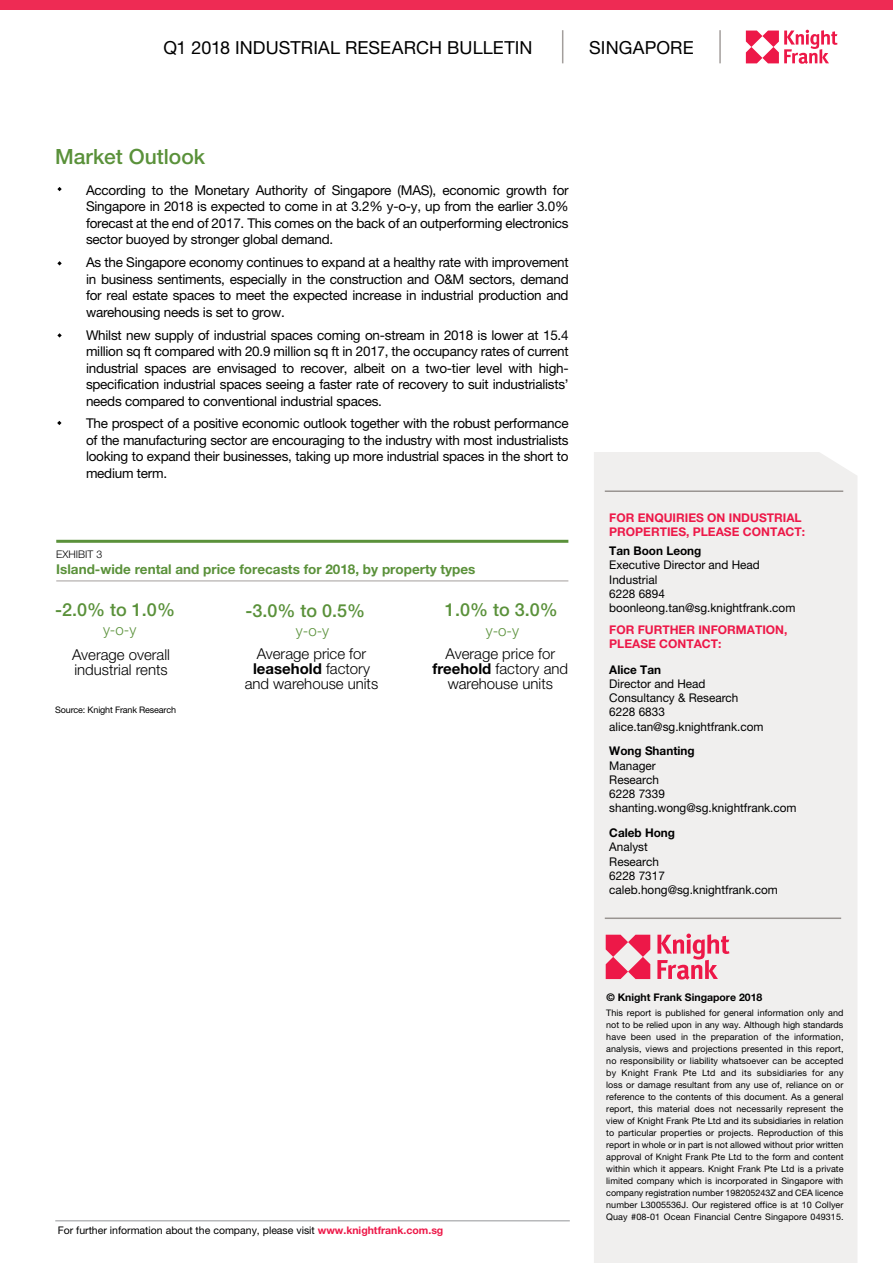
<style>
.page{position:relative;width:893px;height:1263px;background:#fff}
.page>*{position:absolute;margin:0;border:0;box-sizing:border-box;transform-origin:0 0}
.t1{font:500 21px "Helvetica Neue LT Std";color:#5a913a}
.t2{font:18px "Helvetica Neue LT Std";letter-spacing:.005em;color:#000}
.t3{font:500 18px "Helvetica Neue LT Std";color:#5a913a}
.t4{font:300 15px/15px "Helvetica Neue LT Std";color:#000;text-align:center}
.t5{font:300 15px "Helvetica Neue LT Std";color:#5a913a}
.t6{font:13.5px/16.5px "Helvetica Neue LT Std";letter-spacing:-.02em;color:#000;text-align:justify}
.t7{font:700 13.5px "Helvetica Neue LT Std";color:#5a913a}
.t8{font:12px/14.2px "Helvetica Neue LT Std";color:#000}
.t9{font:700 12px/14.2px "Helvetica Neue LT Std";color:#ed1848}
.t10{font:700 12px "Helvetica Neue LT Std";color:#000}
.t11{font:10.5px "Helvetica Neue LT Std";color:#000}
.t12{font:700 10.5px "Helvetica Neue LT Std";color:#000}
.t13{font:300 10.5px "Helvetica Neue LT Std";color:#000}
.t14{font:9px/12px "Helvetica Neue LT Std";letter-spacing:.01em;color:#000;text-align:justify}
.t15{font:9px "Helvetica Neue LT Std";letter-spacing:-.02em;color:#000}
.s1{font-weight:700}
.s2{font-weight:700;color:#ed1848}
</style>
<div class="page">
<svg style="left:746px;top:30px;width:91px;height:34px"></svg>
<hr style="left:719px;top:30px;width:2px;height:33px;background:#a39e9c">
<hr style="left:562px;top:30px;width:1px;height:33px;background:#a39e9c">
<div style="left:0;top:0;width:893px;height:9px;background:#ee2b54"></div>
<div style="left:594px;top:452px;width:263px;height:811px;background:#f0efee"></div>
<hr style="left:605px;top:490px;width:238px;height:2px;background:#a39e9c">
<hr style="left:605px;top:917px;width:236px;height:2px;background:#a39e9c">
<svg style="left:606px;top:935px;width:44px;height:44px;background:#ed5f7f"></svg>
<svg style="left:657px;top:933px;width:72px;height:47px;background:#eea0b1"></svg>
<hr style="left:55px;top:1220px;width:515px;height:1px;background:#939598">
<svg style="left:57px;top:187px;width:5px;height:4px"></svg>
<svg style="left:57px;top:261px;width:5px;height:4px"></svg>
<svg style="left:57px;top:333px;width:5px;height:5px"></svg>
<svg style="left:57px;top:421px;width:5px;height:4px"></svg>
<hr style="left:56px;top:540px;width:512px;height:3px;background:#5a913a">
<hr style="left:56px;top:580px;width:512px;height:1px;background:#a39e9c">
<h2 class="t2" style="left:163px;top:37px;width:371px">Q1 2018 INDUSTRIAL RESEARCH BULLETIN</h2>
<h2 class="t2" style="left:589px;top:37px;width:106px">SINGAPORE</h2>
<h1 class="t1" style="left:55px;top:144px;width:151px">Market Outlook</h1>
<p class="t6" style="left:86px;top:181px;width:484px">According to the Monetary Authority of Singapore (MAS), economic growth for Singapore in 2018 is expected to come in at 3.2% y-o-y, up from the earlier 3.0% forecast at the end of 2017. This comes on the back of an outperforming electronics sector buoyed by stronger global demand.</p>
<p class="t6" style="left:86px;top:254px;width:484px">As the Singapore economy continues to expand at a healthy rate with improvement in business sentiments, especially in the construction and O&amp;M sectors, demand for real estate spaces to meet the expected increase in industrial production and warehousing needs is set to grow.</p>
<p class="t6" style="left:86px;top:326px;width:484px">Whilst new supply of industrial spaces coming on-stream in 2018 is lower at 15.4 million sq ft compared with 20.9 million sq ft in 2017, the occupancy rates of current industrial spaces are envisaged to recover, albeit on a two-tier level with high&shy;specification industrial spaces seeing a faster rate of recovery to suit industrialists’ needs compared to conventional industrial spaces.</p>
<p class="t6" style="left:86px;top:415px;width:484px">The prospect of a positive economic outlook together with the robust performance of the manufacturing sector are encouraging to the industry with most industrialists looking to expand their businesses, taking up more industrial spaces in the short to medium term.</p>
<p class="t13" style="left:56px;top:547px;width:47px">EXHIBIT 3</p>
<p class="t7" style="left:56px;top:561px;width:421px">Island-wide rental and price forecasts for 2018, by property types</p>
<h2 class="t3" style="left:55px;top:599px;width:121px">-2.0% to 1.0%</h2>
<p class="t5" style="left:103px;top:621px;width:35px">y-o-y</p>
<h2 class="t3" style="left:445px;top:599px;width:114px">1.0% to 3.0%</h2>
<p class="t5" style="left:486px;top:621px;width:35px">y-o-y</p>
<h2 class="t3" style="left:246px;top:599px;width:121px">-3.0% to 0.5%</h2>
<p class="t5" style="left:296px;top:621px;width:35px">y-o-y</p>
<p class="t4" style="left:72px;top:647px;width:99px;text-align:left">Average overall industrial rents</p>
<p class="t4" style="left:245px;top:645px;width:135px">Average price for <span class="s1">leasehold</span> factory and warehouse units</p>
<p class="t4" style="left:433px;top:646px;width:137px">Average price for <span class="s1">freehold</span> factory and warehouse units</p>
<p class="t15" style="left:55px;top:704px;width:122px">Source: Knight Frank Research</p>
<p class="t9" style="left:609px;top:511px;width:197px">FOR ENQUIRIES ON INDUSTRIAL<br>PROPERTIES, PLEASE CONTACT:</p>
<p class="t10" style="left:609px;top:543px;width:94px">Tan Boon Leong</p>
<p class="t8" style="left:609px;top:558px;width:188px">Executive Director and Head<br>Industrial<br>6228 6894 boonleong.tan@sg.knightfrank.com</p>
<p class="t9" style="left:609px;top:622px;width:180px">FOR FURTHER INFORMATION,<br>PLEASE CONTACT:</p>
<p class="t10" style="left:609px;top:662px;width:53px">Alice Tan</p>
<p class="t8" style="left:609px;top:676px;width:156px">Director and Head<br>Consultancy &amp; Research<br>6228 6833 alice.tan@sg.knightfrank.com</p>
<p class="t10" style="left:609px;top:743px;width:87px">Wong Shanting</p>
<p class="t8" style="left:609px;top:758px;width:189px">Manager<br>Research<br>6228 7339 shanting.wong@sg.knightfrank.com</p>
<p class="t10" style="left:609px;top:825px;width:67px">Caleb Hong</p>
<p class="t8" style="left:609px;top:840px;width:170px">Analyst<br>Research<br>6228 7317 caleb.hong@sg.knightfrank.com</p>
<p class="t11" style="left:58px;top:1224px;width:387px">For further information about the company, please visit <span class="s2">www.knightfrank.com.sg</span></p>
<p class="t12" style="left:606px;top:990px;width:158px">© Knight Frank Singapore 2018</p>
<p class="t14" style="left:606px;top:1007px;width:239px">This report is published for general information only and not to be relied upon in any way. Although high standards have been used in the preparation of the information, analysis, views and projections presented in this report, no responsibility or liability whatsoever can be accepted by Knight Frank Pte Ltd and its subsidiaries for any loss or damage resultant from any use of, reliance on or reference to the contents of this document. As a general report, this material does not necessarily represent the view of Knight Frank Pte Ltd and its subsidiaries in relation to particular properties or projects. Reproduction of this report in whole or in part is not allowed without prior written approval of Knight Frank Pte Ltd to the form and content within which it appears. Knight Frank Pte Ltd is a private limited company which is incorporated in Singapore with company registration number 198205243Z and CEA licence number L3005536J. Our registered office is at 10 Collyer Quay #08-01 Ocean Financial Centre Singapore 049315.</p>
</div>
